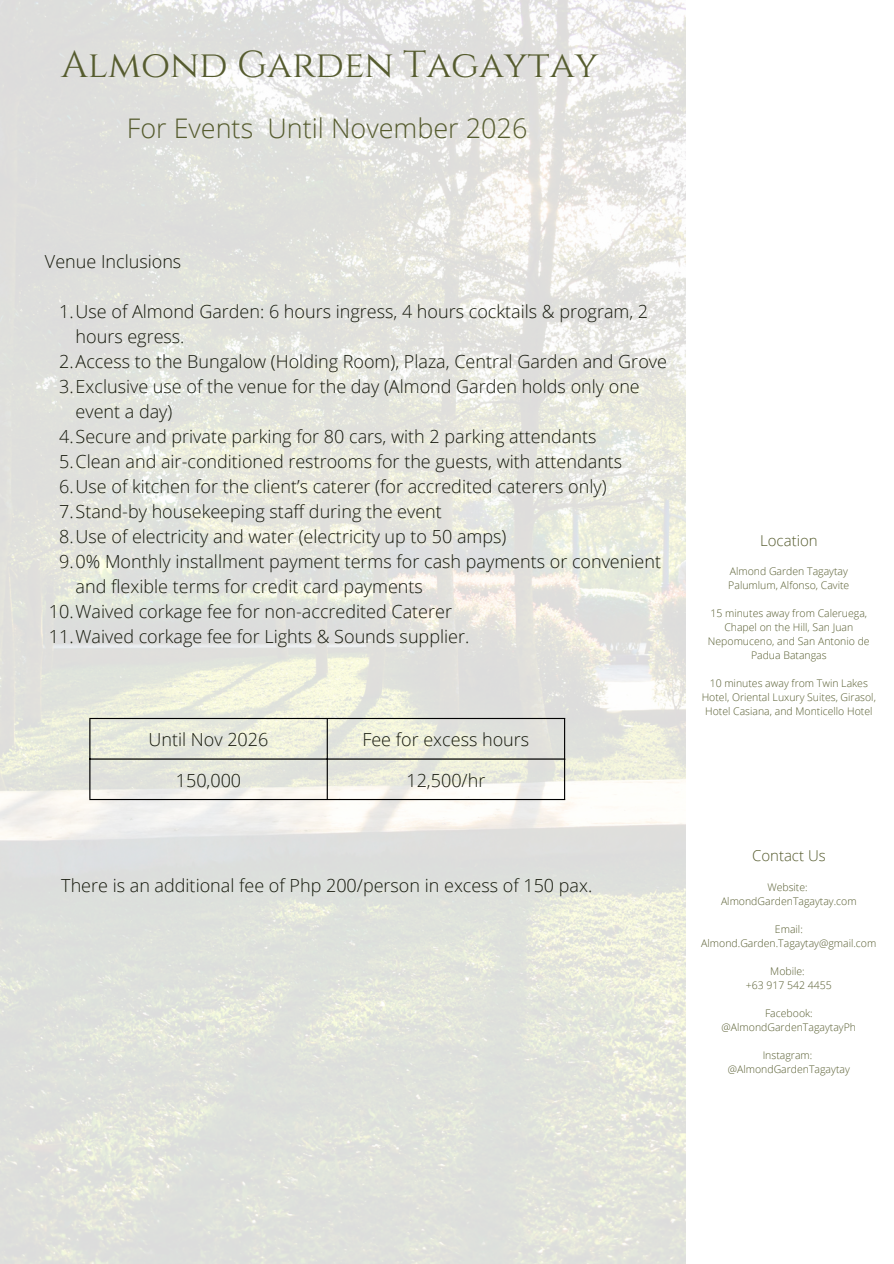
<style>
.page{position:relative;width:894px;height:1264px;background:#fff}
.page>*{position:absolute;margin:0;border:0;box-sizing:border-box;transform-origin:0 0}
.t1{font:37.5px "Cinzel";color:#565c2f}
.t2{font:300 27px "Open Sans";color:#565c2f}
.t3{font:300 18px/25px "Open Sans";color:#15180b}
.t4{font:300 15px "Open Sans";color:#565c2f}
.t5{font:300 10.5px/14px "Open Sans";color:#565c2f;text-align:center}
</style>
<div class="page">
<img style="left:0;top:0;width:685px;height:1263px">
<hr style="left:89px;top:719px;width:1px;height:80px;background:#000">
<hr style="left:326px;top:719px;width:2px;height:80px;background:#000">
<hr style="left:564px;top:719px;width:1px;height:80px;background:#000">
<hr style="left:89px;top:718px;width:476px;height:1px;background:#000">
<hr style="left:89px;top:758px;width:476px;height:1px;background:#000">
<hr style="left:89px;top:799px;width:476px;height:1px;background:#000">
<p class="t1" style="left:61px;top:41px;width:538px">Almond Garden Tagaytay</p>
<p class="t2" style="left:127px;top:109px;width:402px">For Events Until November 2026</p>
<h4 class="t3" style="left:45px;top:248px;width:138px">Venue Inclusions</h4>
<p class="t3" style="left:76px;top:298px;width:574px;text-indent:-16px">1.Use of Almond Garden: 6 hours ingress, 4 hours cocktails &amp; program, 2 hours egress.</p>
<p class="t3" style="left:59px;top:348px;width:609px">2.Access to the Bungalow (Holding Room), Plaza, Central Garden and Grove</p>
<p class="t3" style="left:76px;top:373px;width:565px;text-indent:-16px">3.Exclusive use of the venue for the day (Almond Garden holds only one event a day)</p>
<p class="t3" style="left:59px;top:423px;width:538px">4.Secure and private parking for 80 cars, with 2 parking attendants</p>
<h4 class="t3" style="left:59px;top:448px;width:564px">5.Clean and air-conditioned restrooms for the guests, with attendants</h4>
<p class="t3" style="left:59px;top:473px;width:548px">6.Use of kitchen for the client’s caterer (for accredited caterers only)</p>
<p class="t3" style="left:59px;top:498px;width:384px">7.Stand-by housekeeping staff during the event</p>
<p class="t3" style="left:59px;top:523px;width:448px">8.Use of electricity and water (electricity up to 50 amps)</p>
<p class="t3" style="left:76px;top:548px;width:586px;text-indent:-16px">9.0% Monthly installment payment terms for cash payments or convenient and flexible terms for credit card payments</p>
<p class="t3" style="left:49px;top:598px;width:404px">10.Waived corkage fee for non-accredited Caterer</p>
<p class="t3" style="left:49px;top:623px;width:422px">11.Waived corkage fee for Lights &amp; Sounds supplier.</p>
<p class="t3" style="left:148px;top:726px;width:121px">Until Nov 2026</p>
<h1 class="t3" style="left:362px;top:726px;width:168px">Fee for excess hours</h1>
<h2 class="t3" style="left:176px;top:767px;width:67px">150,000</h2>
<h3 class="t3" style="left:406px;top:767px;width:80px">12,500/hr</h3>
<p class="t3" style="left:61px;top:872px;width:532px">There is an additional fee of Php 200/person in excess of 150 pax.</p>
<p class="t4" style="left:760px;top:529px;width:59px">Location</p>
<p class="t5" style="left:729px;top:564px;width:120px">Almond Garden Tagaytay</p>
<p class="t5" style="left:728px;top:578px;width:122px">Palumlum, Alfonso, Cavite</p>
<p class="t5" style="left:707px;top:606px;width:163px">15 minutes away from Caleruega,<br>Chapel on the Hill, San Juan<br>Nepomuceno, and San Antonio de<br>Padua Batangas</p>
<h3 class="t5" style="left:701px;top:676px;width:176px">10 minutes away from Twin Lakes<br>Hotel, Oriental Luxury Suites, Girasol,<br>Hotel Casiana, and Monticello Hotel</h3>
<p class="t4" style="left:751px;top:845px;width:75px">Contact Us</p>
<p class="t5" style="left:767px;top:879px;width:42px">Website:</p>
<p class="t5" style="left:720px;top:893px;width:137px">AlmondGardenTagaytay.com</p>
<p class="t5" style="left:701px;top:921px;width:176px">Email:<br>Almond.Garden.Tagaytay@gmail.com</p>
<p class="t5" style="left:770px;top:963px;width:36px">Mobile:</p>
<p class="t5" style="left:745px;top:977px;width:87px">+63 917 542 4455</p>
<p class="t5" style="left:721px;top:1005px;width:136px">Facebook: @AlmondGardenTagaytayPh</p>
<p class="t5" style="left:762px;top:1047px;width:51px">Instagram:</p>
<p class="t5" style="left:727px;top:1061px;width:123px">@AlmondGardenTagaytay</p>
</div>
